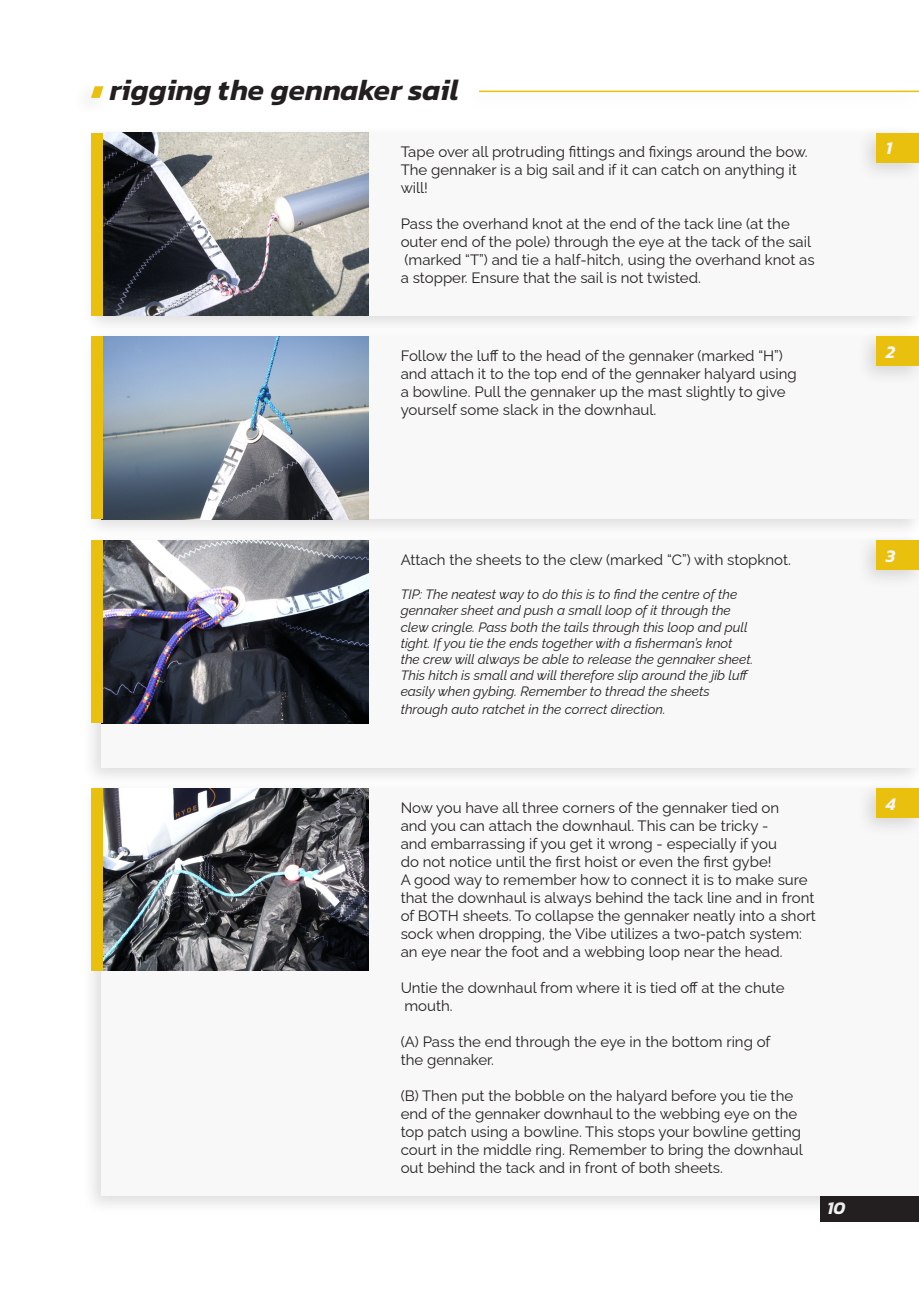
<style>
.page{position:relative;width:919px;height:1289px;background:#fff}
.page>*{position:absolute;margin:0;border:0;box-sizing:border-box;transform-origin:0 0}
.t1{font:italic 600 30px "Kanit";color:#231f20}
.Inst_Numbers{font:italic 600 18px "Kanit";color:#f8f8f8}
.Instructions{font:15px "Raleway";color:#231f20}
.Instructions-2{font:italic 13.5px "Raleway";color:#231f20}
</style>
<div class="page">
<div style="left:820px;top:1192px;width:98px;height:30px;background:#231f20"></div>
<div style="left:81px;top:328px;width:837px;height:211px;background:#231f20;opacity:.15"></div>
<div style="left:102px;top:336px;width:816px;height:183px;background:#f8f8f8"></div>
<div style="left:82px;top:532px;width:836px;height:255px;background:#231f20;opacity:.15"></div>
<div style="left:102px;top:540px;width:816px;height:227px;background:#f8f8f8"></div>
<div style="left:82px;top:779px;width:836px;height:437px;background:#231f20;opacity:.15"></div>
<div style="left:102px;top:788px;width:816px;height:407px;background:#f8f8f8"></div>
<div style="left:81px;top:124px;width:837px;height:211px;background:#231f20;opacity:.15"></div>
<div style="left:102px;top:133px;width:816px;height:182px;background:#f8f8f8"></div>
<img style="left:102px;top:336px;width:267px;height:183px">
<img style="left:102px;top:540px;width:267px;height:183px">
<img style="left:102px;top:788px;width:267px;height:182px">
<img style="left:102px;top:133px;width:267px;height:182px">
<div style="left:91px;top:336px;width:11px;height:183px;background:#eac00f"></div>
<div style="left:91px;top:540px;width:11px;height:183px;background:#eac00f"></div>
<div style="left:91px;top:788px;width:11px;height:182px;background:#eac00f"></div>
<div style="left:91px;top:133px;width:11px;height:182px;background:#eac00f"></div>
<div style="left:856px;top:328px;width:62px;height:58px;background:#231f20;opacity:.15"></div>
<div style="left:876px;top:336px;width:42px;height:30px;background:#eac00f"></div>
<div style="left:856px;top:532px;width:62px;height:58px;background:#231f20;opacity:.15"></div>
<div style="left:876px;top:540px;width:42px;height:30px;background:#eac00f"></div>
<div style="left:856px;top:779px;width:62px;height:59px;background:#231f20;opacity:.15"></div>
<div style="left:876px;top:788px;width:42px;height:30px;background:#eac00f"></div>
<div style="left:856px;top:124px;width:62px;height:59px;background:#231f20;opacity:.15"></div>
<div style="left:876px;top:133px;width:42px;height:29px;background:#eac00f"></div>
<svg style="left:91px;top:86px;width:12px;height:12px"></svg>
<div style="left:461px;top:82px;width:457px;height:30px;background:#231f20;opacity:.15"></div>
<hr style="left:479px;top:91px;width:439px;height:1px;background:#eac00f">
<p class="t1" style="left:110px;top:67px;width:350px">rigging the gennaker sail</p>
<p class="Instructions" style="left:400px;top:140px;width:408px">Tape over all protruding fittings and fixings around the bow.</p>
<p class="Instructions" style="left:400px;top:158px;width:397px">The gennaker is a big sail and if it can catch on anything it</p>
<p class="Instructions" style="left:400px;top:176px;width:29px">will!</p>
<p class="Instructions" style="left:400px;top:212px;width:390px">Pass the overhand knot at the end of the tack line (at the</p>
<p class="Instructions" style="left:400px;top:230px;width:412px">outer end of the pole) through the eye at the tack of the sail</p>
<p class="Instructions" style="left:404px;top:248px;width:411px">(marked “T”) and tie a half-hitch, using the overhand knot as</p>
<p class="Instructions" style="left:400px;top:266px;width:302px">a stopper. Ensure that the sail is not twisted.</p>
<p class="Instructions" style="left:400px;top:344px;width:383px">Follow the luff to the head of the gennaker (marked “H”)</p>
<p class="Instructions" style="left:400px;top:362px;width:397px">and attach it to the top end of the gennaker halyard using</p>
<p class="Instructions" style="left:400px;top:380px;width:386px">a bowline. Pull the gennaker up the mast slightly to give</p>
<p class="Instructions" style="left:400px;top:398px;width:257px">yourself some slack in the downhaul.</p>
<p class="Inst_Numbers" style="left:885px;top:134px;width:8px">1</p>
<p class="Inst_Numbers" style="left:885px;top:338px;width:11px">2</p>
<p class="Instructions" style="left:400px;top:547px;width:392px">Attach the sheets to the clew (marked “C”) with stopknot.</p>
<p class="Instructions-2" style="left:400px;top:583px;width:338px">TIP: The neatest way to do this is to find the centre of the</p>
<p class="Instructions-2" style="left:400px;top:599px;width:331px">gennaker sheet and push a small loop of it through the</p>
<p class="Instructions-2" style="left:400px;top:616px;width:348px">clew cringle. Pass both the tails through this loop and pull</p>
<p class="Instructions-2" style="left:400px;top:632px;width:333px">tight. If you tie the ends together with a fisherman’s knot</p>
<p class="Instructions-2" style="left:400px;top:648px;width:354px">the crew will always be able to release the gennaker sheet.</p>
<p class="Instructions-2" style="left:400px;top:664px;width:349px">This hitch is small and will therefore slip around the jib luff</p>
<p class="Instructions-2" style="left:400px;top:680px;width:310px">easily when gybing. Remember to thread the sheets</p>
<p class="Instructions-2" style="left:400px;top:698px;width:266px">through auto ratchet in the correct direction.</p>
<p class="Instructions" style="left:400px;top:795px;width:380px">Now you have all three corners of the gennaker tied on</p>
<p class="Instructions" style="left:400px;top:813px;width:369px">and you can attach the downhaul. This can be tricky -</p>
<p class="Instructions" style="left:400px;top:831px;width:378px">and embarrassing if you get it wrong - especially if you</p>
<p class="Instructions" style="left:400px;top:849px;width:372px">do not notice until the first hoist or even the first gybe!</p>
<p class="Instructions" style="left:400px;top:867px;width:408px">A good way to remember how to connect it is to make sure</p>
<p class="Instructions" style="left:400px;top:885px;width:415px">that the downhaul is always behind the tack line and in front</p>
<p class="Instructions" style="left:400px;top:903px;width:417px">of BOTH sheets. To collapse the gennaker neatly into a short</p>
<p class="Instructions" style="left:400px;top:921px;width:403px">sock when dropping, the Vibe utilizes a two-patch system:</p>
<p class="Instructions" style="left:400px;top:939px;width:383px">an eye near the foot and a webbing loop near the head.</p>
<p class="Instructions" style="left:400px;top:975px;width:385px">Untie the downhaul from where it is tied off at the chute</p>
<p class="Instructions" style="left:404px;top:993px;width:50px">mouth.</p>
<p class="Instructions" style="left:400px;top:1029px;width:371px">(A) Pass the end through the eye in the bottom ring of</p>
<p class="Instructions" style="left:400px;top:1047px;width:95px">the gennaker.</p>
<p class="Instructions" style="left:400px;top:1083px;width:394px">(B) Then put the bobble on the halyard before you tie the</p>
<p class="Instructions" style="left:400px;top:1101px;width:398px">end of the gennaker downhaul to the webbing eye on the</p>
<p class="Instructions" style="left:400px;top:1119px;width:402px">top patch using a bowline. This stops your bowline getting</p>
<p class="Instructions" style="left:400px;top:1137px;width:404px">court in the middle ring. Remember to bring the downhaul</p>
<p class="Instructions" style="left:400px;top:1155px;width:324px">out behind the tack and in front of both sheets.</p>
<p class="Inst_Numbers" style="left:827px;top:1194px;width:20px">10</p>
<p class="Inst_Numbers" style="left:885px;top:542px;width:11px">3</p>
<p class="Inst_Numbers" style="left:885px;top:790px;width:11px">4</p>
</div>
